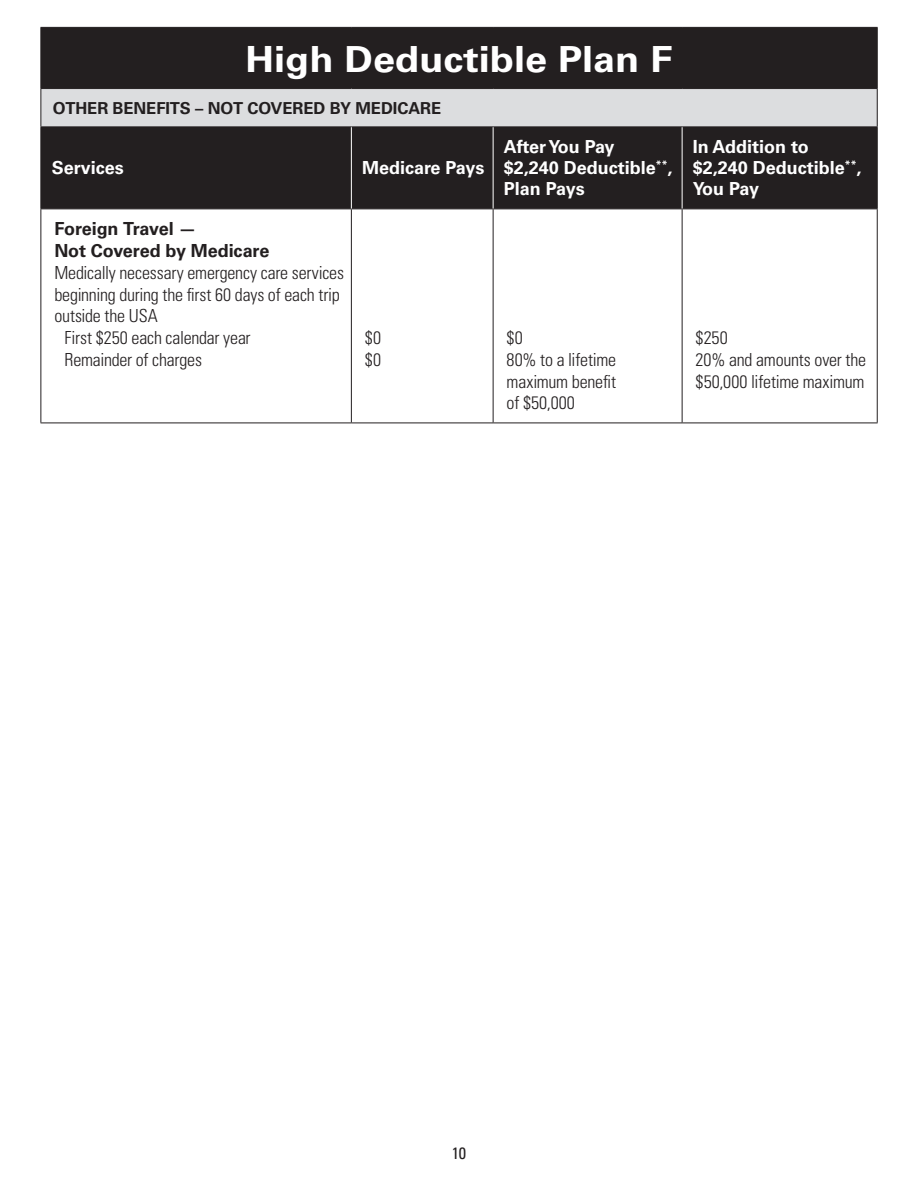
<style>
.page{position:relative;width:918px;height:1188px;background:#fff}
.page>*{position:absolute;margin:0;border:0;box-sizing:border-box;transform-origin:0 0}
.Plan_Header{font:700 36px "Univers LT Std";color:#fff;scale:1.1 1}
.Plan_chart_body_cond{font:300 condensed 18px/21.8px "Univers LT Std";letter-spacing:-.01em;color:#231f20}
.chart_top{font:700 18px/21px "Univers LT Std";color:#fff}
.Body{font:700 16.5px "Univers LT Std";letter-spacing:-.005em;color:#231f20}
.t1{font:condensed 16.5px "Univers LT Std";color:#231f20}
.s1{font-weight:700;font-stretch:normal}
</style>
<div class="page">
<div style="left:41px;top:28px;width:836px;height:181px;background:#231f20"></div>
<div style="left:41px;top:89px;width:836px;height:38px;background:#dcdddf"></div>
<svg style="left:41px;top:210px;width:836px;height:213px"></svg>
<hr style="left:40px;top:27px;width:311px;height:1px;background:#231f20">
<hr style="left:40px;top:28px;width:1px;height:60px;background:#231f20">
<hr style="left:351px;top:27px;width:142px;height:1px;background:#231f20">
<hr style="left:493px;top:27px;width:189px;height:1px;background:#231f20">
<hr style="left:682px;top:27px;width:196px;height:1px;background:#231f20">
<hr style="left:877px;top:28px;width:1px;height:60px;background:#231f20">
<hr style="left:40px;top:88px;width:311px;height:1px;background:#231f20">
<hr style="left:40px;top:89px;width:1px;height:37px;background:#231f20">
<hr style="left:351px;top:88px;width:142px;height:1px;background:#231f20">
<hr style="left:493px;top:88px;width:189px;height:1px;background:#231f20">
<hr style="left:682px;top:88px;width:196px;height:1px;background:#231f20">
<hr style="left:877px;top:89px;width:1px;height:37px;background:#231f20">
<hr style="left:40px;top:209px;width:1px;height:214px;background:#231f20">
<hr style="left:351px;top:209px;width:1px;height:214px;background:#231f20">
<hr style="left:493px;top:209px;width:1px;height:214px;background:#231f20">
<hr style="left:682px;top:209px;width:1px;height:214px;background:#231f20">
<hr style="left:877px;top:209px;width:1px;height:214px;background:#231f20">
<hr style="left:40px;top:423px;width:311px;height:1px;background:#231f20">
<hr style="left:351px;top:423px;width:142px;height:1px;background:#231f20">
<hr style="left:493px;top:423px;width:189px;height:1px;background:#231f20">
<hr style="left:682px;top:423px;width:196px;height:1px;background:#231f20">
<hr style="left:40px;top:126px;width:311px;height:1px;background:#231f20">
<hr style="left:40px;top:127px;width:1px;height:82px;background:#231f20">
<hr style="left:351px;top:126px;width:142px;height:1px;background:#231f20">
<hr style="left:493px;top:126px;width:189px;height:1px;background:#231f20">
<hr style="left:682px;top:126px;width:196px;height:1px;background:#231f20">
<hr style="left:877px;top:127px;width:1px;height:82px;background:#231f20">
<hr style="left:40px;top:209px;width:311px;height:1px;background:#231f20">
<hr style="left:351px;top:209px;width:142px;height:1px;background:#231f20">
<hr style="left:493px;top:209px;width:189px;height:1px;background:#231f20">
<hr style="left:682px;top:209px;width:196px;height:1px;background:#231f20">
<hr style="left:351px;top:127px;width:1px;height:82px;background:#fff">
<hr style="left:493px;top:127px;width:1px;height:82px;background:#fff">
<hr style="left:682px;top:127px;width:1px;height:82px;background:#fff">
<p class="Plan_Header" style="left:246px;top:39px;width:390px">High Deductible Plan F</p>
<p class="Body" style="left:53px;top:98px;width:390px">OTHER BENEFITS – NOT COVERED BY MEDICARE</p>
<p class="chart_top" style="left:52px;top:158px;width:74px">Services</p>
<p class="chart_top" style="left:362px;top:158px;width:124px">Medicare Pays</p>
<p class="Plan_chart_body_cond" style="left:54px;top:218px;width:291px"><span class="s1">Foreign Travel —<br>Not Covered by Medicare<br></span>Medically necessary emergency care services beginning during the first 60 days of each trip outside the USA</p>
<p class="Plan_chart_body_cond" style="left:65px;top:327px;width:188px">First $250 each calendar year</p>
<p class="Plan_chart_body_cond" style="left:65px;top:349px;width:139px">Remainder of charges</p>
<p class="Plan_chart_body_cond" style="left:365px;top:327px;width:18px">$0</p>
<p class="Plan_chart_body_cond" style="left:365px;top:349px;width:18px">$0</p>
<p class="chart_top" style="left:504px;top:137px;width:170px">After You Pay $2,240 Deductible<sup>**</sup>,<br>Plan Pays</p>
<p class="chart_top" style="left:693px;top:137px;width:170px">In Addition to $2,240 Deductible<sup>**</sup>,<br>You Pay</p>
<p class="Plan_chart_body_cond" style="left:507px;top:327px;width:18px">$0</p>
<p class="Plan_chart_body_cond" style="left:507px;top:349px;width:111px;text-align:justify">80% to a lifetime maximum benefit of $50,000</p>
<p class="Plan_chart_body_cond" style="left:696px;top:327px;width:34px">$250</p>
<p class="Plan_chart_body_cond" style="left:696px;top:349px;width:172px">20% and amounts over the $50,000 lifetime maximum</p>
<p class="t1" style="left:452px;top:1143px;width:16px">10</p>
</div>
